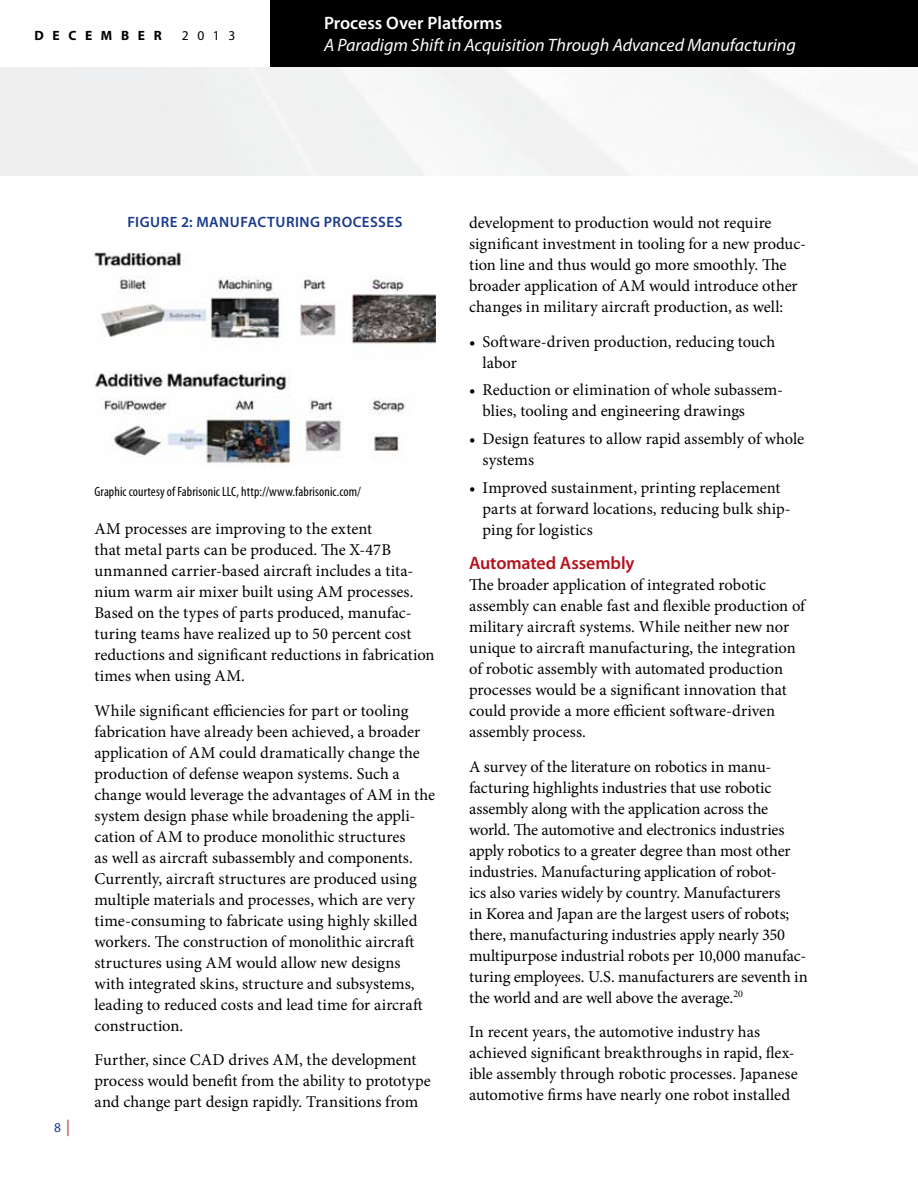
<style>
.page{position:relative;width:918px;height:1188px;background:#fff}
.page>*{position:absolute;margin:0;border:0;box-sizing:border-box;transform-origin:0 0}
.t1{font:italic 18px "Myriad Pro";color:#fff}
.t2{font:600 18px "Myriad Pro";color:#fff}
.t3{font:600 18px "Myriad Pro";letter-spacing:-.005em;color:#b5121b}
.t4{font:16.5px/21px "Minion Pro";color:#000}
.t5{font:600 15px "Myriad Pro";letter-spacing:.035em;color:#19398a}
.t6{font:condensed 13.5px "Myriad Pro";letter-spacing:.01em;color:#000}
.t7{font:700 13.5px "Myriad Pro";letter-spacing:.64em;color:#000}
.t8{font:13.5px "Myriad Pro";color:#000}
.t9{font:13.5px "Myriad Pro";color:#19398a}
.s1{font-size:16.5px;color:#b5121b}
</style>
<div class="page">
<div style="left:270px;top:0;width:648px;height:68px;background:#000"></div>
<img style="left:94px;top:253px;width:341px;height:215px">
<p class="t7" style="left:35px;top:27px;width:129px">DECEMBER</p>
<p class="t8" style="left:182px;top:28px;width:55px">2013</p>
<p class="t2" style="left:324px;top:12px;width:180px">Process Over Platforms</p>
<p class="t1" style="left:324px;top:34px;width:474px">A Paradigm Shift in Acquisition Through Advanced Manufacturing</p>
<p class="t5" style="left:127px;top:213px;width:275px">Figure 2: Manufacturing Processes</p>
<p class="t9" style="left:54px;top:1119px;width:17px">8 <span class="s1">|</span></p>
<p class="t6" style="left:94px;top:484px;width:268px">Graphic courtesy of Fabrisonic LLC, http://www.fabrisonic.com/</p>
<p class="t4" style="left:94px;top:518px;width:342px">AM processes are improving to the extent<br>that metal parts can be produced. The X-47B unmanned carrier-based aircraft includes a tita&shy;nium warm air mixer built using AM processes.<br>Based on the types of parts produced, manufac&shy;turing teams have realized up to 50 percent cost reductions and significant reductions in fabrication times when using AM.</p>
<p class="t4" style="left:94px;top:700px;width:342px">While significant efficiencies for part or tooling fabrication have already been achieved, a broader application of AM could dramatically change the production of defense weapon systems. Such a change would leverage the advantages of AM in the system design phase while broadening the appli&shy;cation of AM to produce monolithic structures<br>as well as aircraft subassembly and components.<br>Currently, aircraft structures are produced using multiple materials and processes, which are very time-consuming to fabricate using highly skilled workers. The construction of monolithic aircraft structures using AM would allow new designs<br>with integrated skins, structure and subsystems, leading to reduced costs and lead time for aircraft construction.</p>
<p class="t4" style="left:94px;top:1049px;width:338px">Further, since CAD drives AM, the development process would benefit from the ability to prototype and change part design rapidly. Transitions from</p>
<p class="t4" style="left:469px;top:212px;width:338px">development to production would not require significant investment in tooling for a new produc&shy;tion line and thus would go more smoothly. The broader application of AM would introduce other changes in military aircraft production, as well:</p>
<p class="t4" style="left:483px;top:331px;width:294px;text-indent:-13px">• Software-driven production, reducing touch labor</p>
<p class="t4" style="left:483px;top:380px;width:302px;text-indent:-13px">• Reduction or elimination of whole subassem&shy;blies, tooling and engineering drawings</p>
<p class="t4" style="left:483px;top:428px;width:323px;text-indent:-13px">• Design features to allow rapid assembly of whole systems</p>
<p class="t4" style="left:483px;top:477px;width:310px;text-indent:-13px">• Improved sustainment, printing replacement parts at forward locations, reducing bulk ship&shy;ping for logistics</p>
<p class="t3" style="left:469px;top:552px;width:167px">Automated Assembly</p>
<p class="t4" style="left:469px;top:575px;width:338px">The broader application of integrated robotic assembly can enable fast and flexible production of military aircraft systems. While neither new nor unique to aircraft manufacturing, the integration of robotic assembly with automated production processes would be a significant innovation that could provide a more efficient software-driven assembly process.</p>
<p class="t4" style="left:469px;top:756px;width:340px">A survey of the literature on robotics in manu&shy;facturing highlights industries that use robotic assembly along with the application across the world. The automotive and electronics industries apply robotics to a greater degree than most other industries. Manufacturing application of robot-<br>ics also varies widely by country. Manufacturers<br>in Korea and Japan are the largest users of robots; there, manufacturing industries apply nearly 350 multipurpose industrial robots per 10,000 manufac&shy;turing employees. U.S. manufacturers are seventh in the world and are well above the average.<sup>20</sup></p>
<p class="t4" style="left:469px;top:1022px;width:330px">In recent years, the automotive industry has achieved significant breakthroughs in rapid, flex&shy;ible assembly through robotic processes. Japanese automotive firms have nearly one robot installed</p>
</div>
